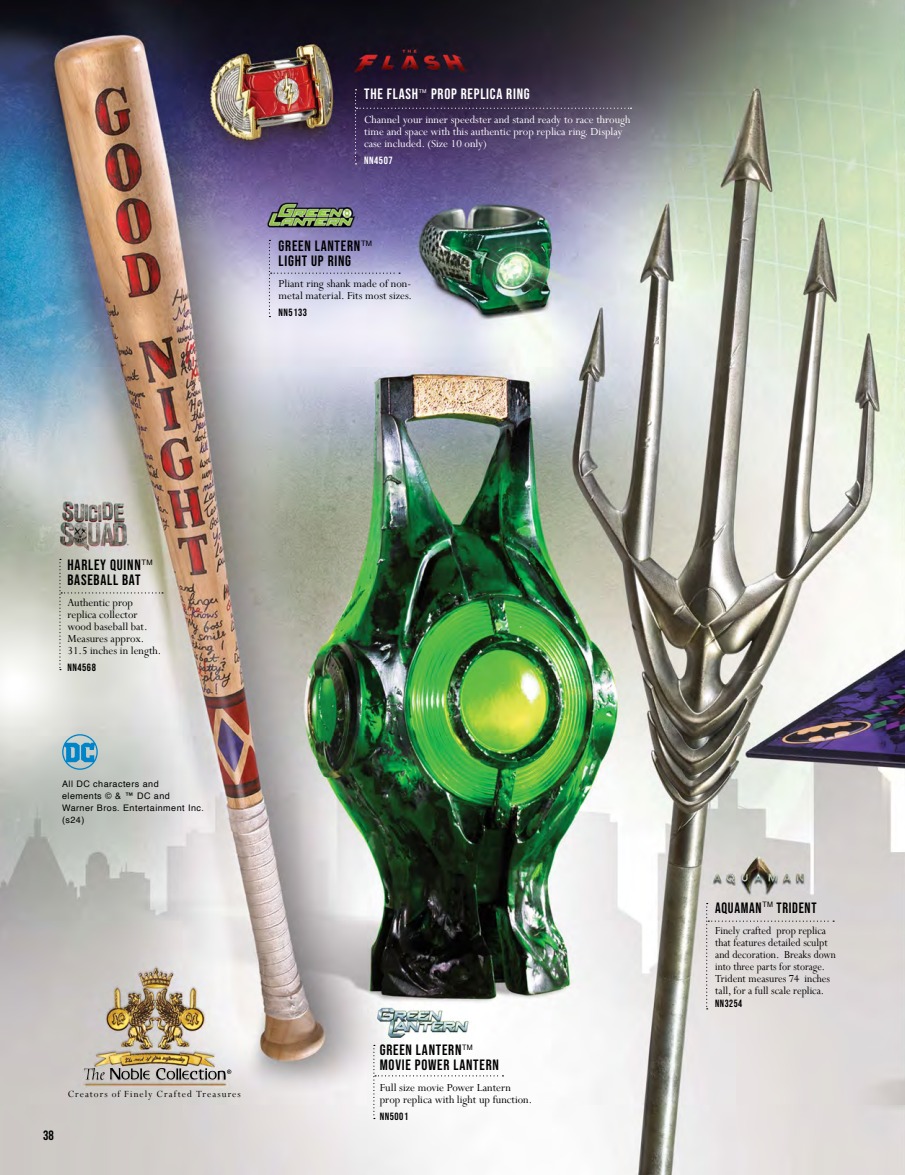
<style>
.page{position:relative;width:905px;height:1175px;background:#fff}
.page>*{position:absolute;margin:0;border:0;box-sizing:border-box;transform-origin:0 0}
.t1{font:15px/15px "Bebas Neue";letter-spacing:.05em;color:#000}
.t2{font:15px "Bebas Neue";letter-spacing:.05em;color:#fff}
.t3{font:15px "Bebas Neue";letter-spacing:.05em;color:#000;scale:.95 1}
.t4{font:13.5px "Bebas Neue";color:#000}
.t5{font:12px/12px "Perpetua";color:#000}
.t6{font:12px/12px "Perpetua";color:#000;scale:.95 1}
.t7{font:12px/12px "Perpetua";color:#fff}
.t8{font:10.5px "Perpetua";letter-spacing:.1em;color:#000}
.t9{font:10.5px "Bebas Neue";letter-spacing:.05em;color:#000}
.t10{font:10.5px "Bebas Neue";letter-spacing:.05em;color:#fff}
.t11{font:10.5px "Bebas Neue";letter-spacing:.05em;color:#000;scale:.95 1}
.t12{font:9px/12px "Helvetica";letter-spacing:.05em;color:#000}
.t13{font:5.25px "Helvetica";color:#fff}
</style>
<div class="page">
<img style="left:0;top:0;width:904px;height:1174px">
<svg style="left:355px;top:89px;width:276px;height:75px;background:#4e4065"></svg>
<svg style="left:59px;top:559px;width:104px;height:111px;background:#d6d6ce"></svg>
<svg style="left:62px;top:734px;width:36px;height:35px"></svg>
<svg style="left:706px;top:903px;width:128px;height:106px;background:#dcd8d7"></svg>
<svg style="left:373px;top:1044px;width:130px;height:75px"></svg>
<svg style="left:84px;top:1067px;width:66px;height:13px"></svg>
<svg style="left:156px;top:1068px;width:75px;height:12px"></svg>
<svg style="left:269px;top:240px;width:131px;height:77px;background:#c1bfde"></svg>
<p class="t2" style="left:364px;top:85px;width:55px">THE FLASH</p>
<p class="t13" style="left:419px;top:87px;width:9px">TM</p>
<p class="t2" style="left:431px;top:85px;width:100px">PROP REPLICA RING</p>
<p class="t7" style="left:364px;top:113px;width:268px">Channel your inner speedster and stand ready to race through time and space with this authentic prop replica ring. Display case included. (Size 10 only)</p>
<p class="t10" style="left:364px;top:154px;width:30px">NN4507</p>
<p class="t1" style="left:278px;top:238px;width:95px">GREEN LANTERN<sup>TM<br></sup>LIGHT UP RING</p>
<p class="t5" style="left:278px;top:277px;width:135px">Pliant ring shank made of non&shy;metal material. Fits most sizes.</p>
<p class="t9" style="left:278px;top:306px;width:30px">NN5133</p>
<p class="t1" style="left:67px;top:557px;width:87px">HARLEY QUINN<sup>TM<br></sup>BASEBALL BAT</p>
<p class="t5" style="left:67px;top:596px;width:95px">Authentic prop replica collector wood baseball bat.<br>Measures approx.<br>31.5 inches in length.</p>
<p class="t9" style="left:67px;top:661px;width:30px">NN4568</p>
<p class="t12" style="left:62px;top:778px;width:143px">All DC characters and<br>elements © &amp; ™ DC and<br>Warner Bros. Entertainment Inc. (s24)</p>
<p class="t4" style="left:43px;top:1127px;width:12px">38</p>
<p class="t8" style="left:68px;top:1087px;width:175px">Creators of Finely Crafted Treasures</p>
<p class="t1" style="left:380px;top:1042px;width:121px">GREEN LANTERN<sup>TM<br></sup>MOVIE POWER LANTERN</p>
<p class="t5" style="left:380px;top:1081px;width:154px">Full size movie Power Lantern prop replica with light up function.</p>
<p class="t9" style="left:380px;top:1110px;width:30px">NN5001</p>
<p class="t3" style="left:715px;top:899px;width:108px">AQUAMAN<sup>TM</sup> TRIDENT</p>
<p class="t6" style="left:715px;top:924px;width:129px">Finely crafted prop replica that features detailed sculpt and decoration. Breaks down into three parts for storage.<br>Trident measures 74 inches tall, for a full scale replica.</p>
<p class="t11" style="left:715px;top:997px;width:30px">NN3254</p>
</div>
